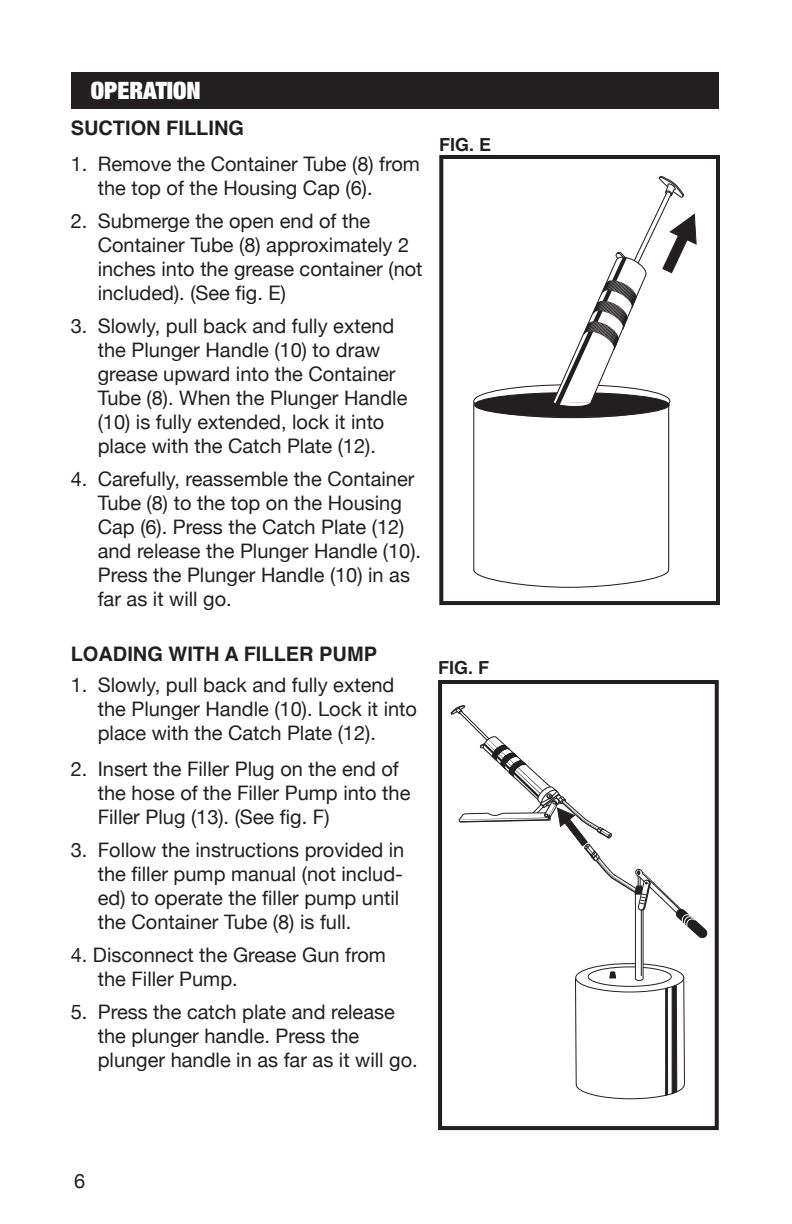
<style>
.page{position:relative;width:792px;height:1224px;background:#fff}
.page>*{position:absolute;margin:0;border:0;box-sizing:border-box;transform-origin:0 0}
.t1{font:900 expanded 24px "Helvetica Neue";color:#fff}
.t2{font:20px/24px "Helvetica Neue";color:#231f20}
.t3{font:700 20px "Helvetica";color:#231f20}
.t4{font:700 18px "Helvetica";color:#231f20}
</style>
<div class="page">
<div style="left:71px;top:72px;width:648px;height:36px;background:#231f20"></div>
<svg style="left:451px;top:705px;width:256px;height:394px"></svg>
<svg style="left:473px;top:176px;width:223px;height:412px"></svg>
<div style="left:439px;top:155px;width:281px;height:450px;border:4px solid #231f20"></div>
<div style="left:438px;top:680px;width:281px;height:450px;border:4px solid #231f20"></div>
<p class="t1" style="left:91px;top:75px;width:111px">OPERATION</p>
<p class="t3" style="left:71px;top:112px;width:175px">SUCTION FILLING</p>
<p class="t2" style="left:98px;top:153px;width:324px;text-indent:-27px">1. Remove the Container Tube (8) from the top of the Housing Cap (6).</p>
<p class="t2" style="left:98px;top:210px;width:326px;text-indent:-27px">2. Submerge the open end of the<br>Container Tube (8) approximately 2 inches into the grease container (not included). (See fig. E)</p>
<p class="t2" style="left:98px;top:315px;width:311px;text-indent:-27px">3. Slowly, pull back and fully extend the Plunger Handle (10) to draw grease upward into the Container Tube (8). When the Plunger Handle (10) is fully extended, lock it into place with the Catch Plate (12).</p>
<p class="t2" style="left:98px;top:468px;width:325px;text-indent:-27px">4. Carefully, reassemble the Container<br>Tube (8) to the top on the Housing<br>Cap (6). Press the Catch Plate (12) and release the Plunger Handle (10).<br>Press the Plunger Handle (10) in as far as it will go.</p>
<p class="t3" style="left:71px;top:638px;width:308px">LOADING WITH A FILLER PUMP</p>
<p class="t2" style="left:98px;top:674px;width:321px;text-indent:-27px">1. Slowly, pull back and fully extend the Plunger Handle (10). Lock it into place with the Catch Plate (12).</p>
<p class="t2" style="left:98px;top:758px;width:314px;text-indent:-27px">2. Insert the Filler Plug on the end of the hose of the Filler Pump into the<br>Filler Plug (13). (See fig. F)</p>
<p class="t2" style="left:98px;top:839px;width:308px;text-indent:-27px">3. Follow the instructions provided in the filler pump manual (not includ&shy;ed) to operate the filler pump until the Container Tube (8) is full.</p>
<p class="t2" style="left:98px;top:944px;width:290px;text-indent:-27px">4. Disconnect the Grease Gun from the Filler Pump.</p>
<p class="t2" style="left:98px;top:1001px;width:322px;text-indent:-27px">5. Press the catch plate and release the plunger handle. Press the plunger handle in as far as it will go.</p>
<p class="t4" style="left:439px;top:130px;width:54px">FIG. E</p>
<p class="t4" style="left:438px;top:653px;width:53px">FIG. F</p>
<p class="t2" style="left:74px;top:1170px;width:13px">6</p>
</div>
